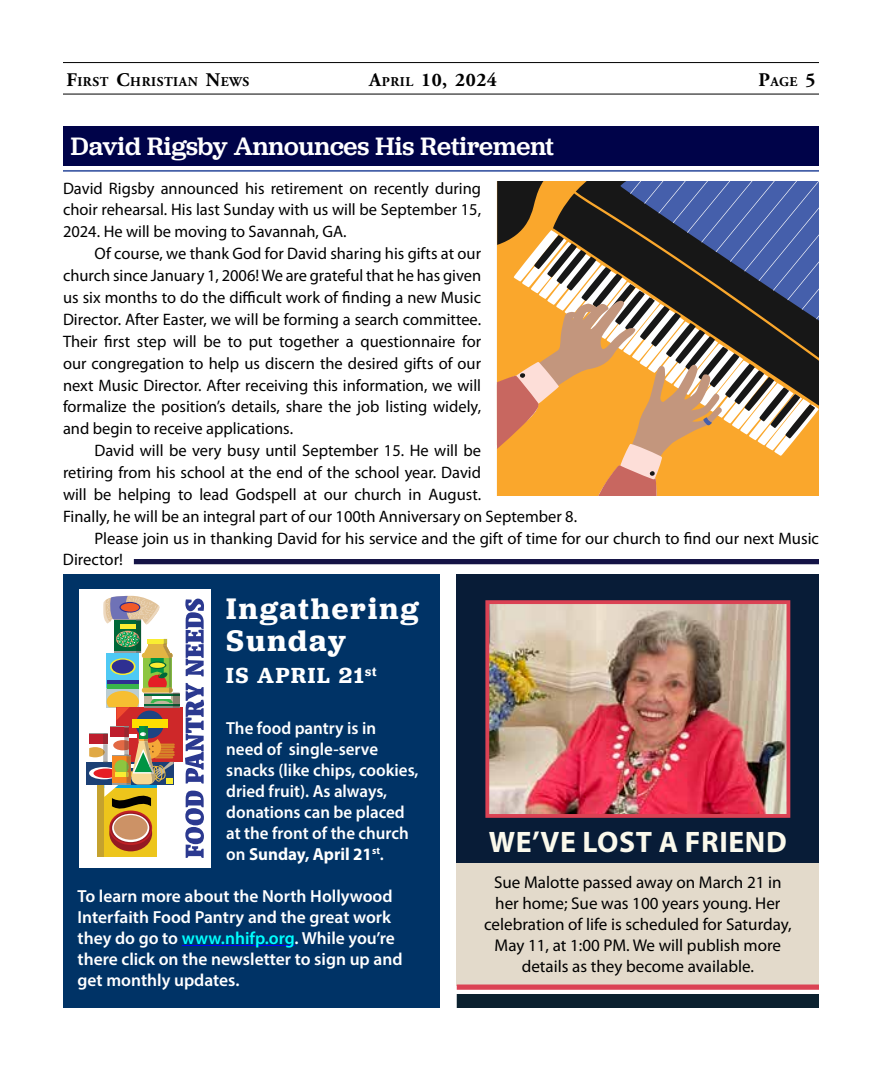
<style>
.page{position:relative;width:882px;height:1071px;background:#fff}
.page>*{position:absolute;margin:0;border:0;box-sizing:border-box;transform-origin:0 0}
.t1{font:600 30.97px/32.2px "Jubilat";letter-spacing:.065em;color:#fff}
.t2{font:700 29.75px "Myriad Pro";letter-spacing:.02em;color:#fbf9ec}
.t3{font:500 26.25px "Jubilat";color:#fff}
.t4{font:600 22.75px "Jubilat";letter-spacing:.07em;color:#fff}
.t5{font:700 19.25px "Adobe Garamond Pro";letter-spacing:.025em;color:#000}
.t6{font:600 17.5px/21px "Myriad Pro";color:#fff}
.t7{font:17.15px/21px "Myriad Pro";color:#000;text-align:center}
.t8{font:16.62px/21.9px "Myriad Pro";color:#000;text-align:justify}
.t9{font:700 13.47px "Adobe Garamond Pro";letter-spacing:.04em;color:#000}
.s1{font-size:19.25px}
.s2{font-size:13.47px}
.s3{font-weight:700}
.s4{color:#0ff}
</style>
<div class="page">
<hr style="left:63px;top:62px;width:756px;height:1px;background:#000">
<hr style="left:63px;top:94px;width:756px;height:1px;background:#000">
<div style="left:63px;top:575px;width:377px;height:433px;background:#036"></div>
<hr style="left:182px;top:945px;width:113px;height:1px;background:#00f">
<div style="left:79px;top:589px;width:132px;height:279px;background:#fff"></div>
<div style="left:86px;top:762px;width:88px;height:22px;background:#1c4075"></div>
<svg style="left:89px;top:596px;width:115px;height:262px"></svg>
<div style="left:457px;top:750px;width:362px;height:236px;background:#e3dacb"></div>
<div style="left:457px;top:575px;width:362px;height:288px;background:#081c37"></div>
<div style="left:457px;top:985px;width:362px;height:5px;background:#db4254"></div>
<div style="left:457px;top:994px;width:362px;height:14px;background:#0b212f"></div>
<img style="left:490px;top:605px;width:295px;height:208px">
<div style="left:485px;top:600px;width:305px;height:218px;border:4px solid #db4254"></div>
<div style="left:63px;top:126px;width:756px;height:39px;background:#000349"></div>
<hr style="left:63px;top:170px;width:756px;height:2px;background:#4560a8">
<div style="left:134px;top:559px;width:685px;height:5px;background:#141346"></div>
<svg style="left:497px;top:181px;width:322px;height:314px;background:#9d7c5a"></svg>
<p class="t9" style="left:66px;top:73px;width:184px"><span class="s1">F</span>IRST <span class="s1">C</span>HRISTIAN <span class="s1">N</span>EWS</p>
<p class="t5" style="left:369px;top:68px;width:129px">A<span class="s2">PRIL</span> 10, 2024</p>
<p class="t9" style="left:758px;top:73px;width:59px"><span class="s1">P</span>AGE <span class="s1">5</span></p>
<h3 class="t3" style="left:71px;top:129px;width:485px">David Rigsby Announces His Retirement</h3>
<p class="t8" style="left:63px;top:177px;width:420px">David Rigsby announced his retirement on recently during choir rehearsal. His last Sunday with us will be September 15, 2024. He will be moving to Savannah, GA.</p>
<p class="t8" style="left:63px;top:242px;width:420px;text-indent:32px">Of course, we thank God for David sharing his gifts at our church since January 1, 2006! We are grateful that he has given us six months to do the difficult work of finding a new Music Director. After Easter, we will be forming a search committee.<br>Their first step will be to put together a questionnaire for our congregation to help us discern the desired gifts of our next Music Director. After receiving this information, we will formalize the position’s details, share the job listing widely, and begin to receive applications.</p>
<p class="t8" style="left:95px;top:439px;width:388px">David will be very busy until September 15. He will be</p>
<p class="t8" style="left:63px;top:461px;width:420px">retiring from his school at the end of the school year. David</p>
<p class="t8" style="left:63px;top:483px;width:420px">will be helping to lead Godspell at our church in August.</p>
<p class="t8" style="left:63px;top:505px;width:516px">Finally, he will be an integral part of our 100th Anniversary on September 8.</p>
<p class="t8" style="left:94px;top:527px;width:726px">Please join us in thanking David for his service and the gift of time for our church to find our next Music</p>
<p class="t8" style="left:63px;top:549px;width:62px">Director!</p>
<h1 class="t1" style="left:226px;top:592px;width:194px">Ingathering<br>Sunday</h1>
<h3 class="t4" style="left:226px;top:661px;width:152px">IS APRIL 21<sup>st</sup></h3>
<p class="t6" style="left:226px;top:717px;width:194px">The food pantry is in<br>need of single-serve snacks (like chips, cookies, dried fruit). As always, donations can be placed at the front of the church on <span class="s3">Sunday, April 21</span><sup>st</sup>.</p>
<p class="t6" style="left:78px;top:885px;width:326px">To learn more about the North Hollywood Interfaith Food Pantry and the great work they do go to <span class="s4">www.nhifp.org</span>. While you’re there click on the newsletter to sign up and get monthly updates.</p>
<h2 class="t2" style="left:489px;top:822px;width:299px">WE’VE LOST A FRIEND</h2>
<p class="t7" style="left:484px;top:871px;width:309px">Sue Malotte passed away on March 21 in her home; Sue was 100 years young. Her celebration of life is scheduled for Saturday, May 11, at 1:00 PM. We will publish more details as they become available.</p>
</div>
